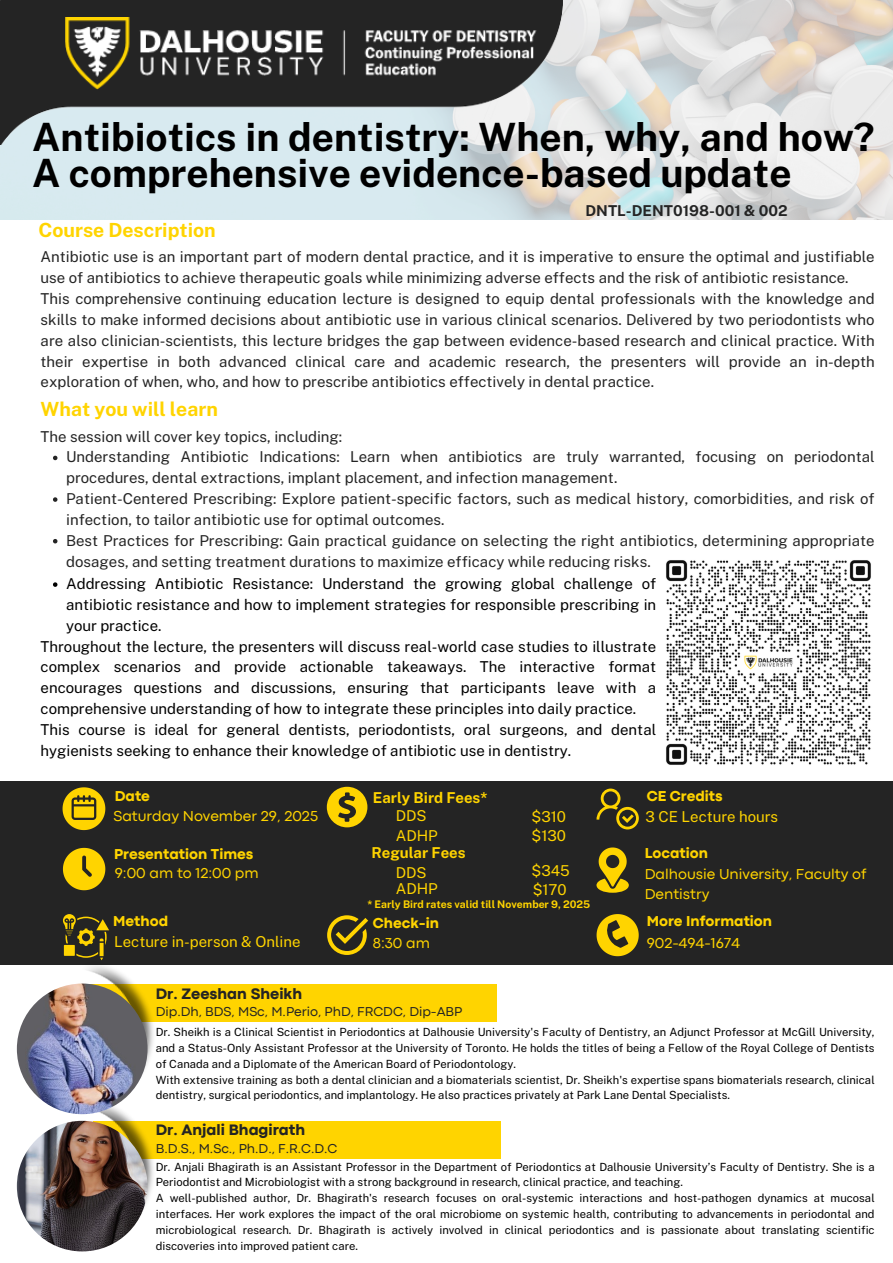
<style>
.page{position:relative;width:893px;height:1263px;background:#fff}
.page>*{position:absolute;margin:0;border:0;box-sizing:border-box;transform-origin:0 0}
.t1{font:700 39px/36px "Public Sans";color:#000}
.t2{font:700 19.5px "Public Sans";color:#ffd400}
.t3{font:800 15.83px "Codec Pro";color:#242424}
.t4{font:15px/20.9px "Public Sans";color:#242424}
.t5{font:15px/20.9px "Public Sans";color:#000;text-align:justify}
.t6{font:15px/20.9px "Codec Pro";color:#ffd400}
.t7{font:15px "Public Sans";color:#ffd400}
.t8{font:800 15px "Codec Pro";color:#ffd400}
.t9{font:700 15px "Public Sans";color:#ffd400}
.t10{font:700 15px "Public Sans";color:#242424}
.t11{font:13.42px "Codec Pro";color:#242424}
.t12{font:11.25px/15.8px "Public Sans";color:#000;text-align:justify}
.t13{font:700 10.5px "Public Sans";color:#ffd400}
</style>
<div class="page">
<div style="left:89px;top:984px;width:408px;height:38px;background:#ffd400"></div>
<div style="left:0;top:782px;width:893px;height:183px;background:#242424"></div>
<svg style="left:63px;top:787px;width:42px;height:43px"></svg>
<svg style="left:596px;top:914px;width:43px;height:42px"></svg>
<svg style="left:63px;top:848px;width:42px;height:42px"></svg>
<svg style="left:327px;top:915px;width:41px;height:40px"></svg>
<svg style="left:596px;top:847px;width:32px;height:46px"></svg>
<svg style="left:63px;top:914px;width:46px;height:30px"></svg>
<svg style="left:596px;top:788px;width:42px;height:41px"></svg>
<svg style="left:327px;top:787px;width:40px;height:40px"></svg>
<img style="left:0;top:0;width:893px;height:220px">
<img style="left:0;top:0;width:562px;height:145px">
<img style="left:66px;top:17px;width:488px;height:72px">
<div style="left:93px;top:1121px;width:407px;height:37px;background:#ffd400"></div>
<img style="left:16px;top:1130px;width:169px;height:122px">
<img style="left:17px;top:1121px;width:130px;height:130px;border-radius:50%">
<img style="left:16px;top:944px;width:138px;height:186px">
<img style="left:17px;top:983px;width:130px;height:131px;border-radius:50%">
<svg style="left:53px;top:456px;width:4px;height:4px"></svg>
<svg style="left:53px;top:497px;width:4px;height:5px"></svg>
<svg style="left:53px;top:539px;width:4px;height:4px"></svg>
<svg style="left:53px;top:582px;width:4px;height:5px"></svg>
<img style="left:666px;top:560px;width:205px;height:205px">
<h4 class="t1" style="left:32px;top:119px;width:844px">Antibiotics in dentistry: When, why, and how?<br>A comprehensive evidence-based update</h4>
<h6 class="t10" style="left:585px;top:202px;width:204px">DNTL-DENT0198-001 &amp; 002</h6>
<p class="t2" style="left:39px;top:218px;width:179px">Course Description</p>
<h6 class="t4" style="left:41px;top:247px;width:835px">Antibiotic use is an important part of modern dental practice, and it is imperative to ensure the optimal and justifiable use of antibiotics to achieve therapeutic goals while minimizing adverse effects and the risk of antibiotic resistance.<br>This comprehensive continuing education lecture is designed to equip dental professionals with the knowledge and skills to make informed decisions about antibiotic use in various clinical scenarios. Delivered by two periodontists who are also clinician-scientists, this lecture bridges the gap between evidence-based research and clinical practice. With their expertise in both advanced clinical care and academic research, the presenters will provide an in-depth exploration of when, who, and how to prescribe antibiotics effectively in dental practice.</h6>
<h6 class="t2" style="left:41px;top:397px;width:179px">What you will learn</h6>
<h6 class="t4" style="left:41px;top:426px;width:303px">The session will cover key topics, including:</h6>
<p class="t4" style="left:66px;top:447px;width:810px">Understanding Antibiotic Indications: Learn when antibiotics are truly warranted, focusing on periodontal procedures, dental extractions, implant placement, and infection management.</p>
<h5 class="t4" style="left:66px;top:488px;width:810px">Patient-Centered Prescribing: Explore patient-specific factors, such as medical history, comorbidities, and risk of infection, to tailor antibiotic use for optimal outcomes.</h5>
<h4 class="t4" style="left:66px;top:530px;width:810px">Best Practices for Prescribing: Gain practical guidance on selecting the right antibiotics, determining appropriate dosages, and setting treatment durations to maximize efficacy while reducing risks.</h4>
<h6 class="t5" style="left:66px;top:573px;width:591px">Addressing Antibiotic Resistance: Understand the growing global challenge of antibiotic resistance and how to implement strategies for responsible prescribing in your practice.</h6>
<p class="t5" style="left:41px;top:636px;width:617px;text-align:left">Throughout the lecture, the presenters will discuss real-world case studies to illustrate complex scenarios and provide actionable takeaways. The interactive format encourages questions and discussions, ensuring that participants leave with a comprehensive understanding of how to integrate these principles into daily practice.<br>This course is ideal for general dentists, periodontists, oral surgeons, and dental hygienists seeking to enhance their knowledge of antibiotic use in dentistry.</p>
<h2 class="t8" style="left:115px;top:791px;width:37px">Date</h2>
<h6 class="t6" style="left:113px;top:806px;width:206px">Saturday November 29, 2025</h6>
<p class="t8" style="left:114px;top:848px;width:141px">Presentation Times</p>
<p class="t6" style="left:115px;top:864px;width:145px">9:00 am to 12:00 pm</p>
<h6 class="t8" style="left:113px;top:916px;width:56px">Method</h6>
<p class="t7" style="left:114px;top:933px;width:188px">Lecture in-person &amp; Online</p>
<h6 class="t3" style="left:156px;top:988px;width:148px">Dr. Zeeshan Sheikh</h6>
<h6 class="t9" style="left:373px;top:788px;width:116px">Early Bird Fees*</h6>
<p class="t7" style="left:396px;top:806px;width:32px">DDS</p>
<h5 class="t7" style="left:531px;top:807px;width:36px">$310</h5>
<h4 class="t7" style="left:396px;top:826px;width:44px">ADHP</h4>
<h4 class="t7" style="left:531px;top:826px;width:36px">$130</h4>
<h6 class="t7" style="left:396px;top:863px;width:32px">DDS</h6>
<h6 class="t7" style="left:531px;top:862px;width:40px">$345</h6>
<p class="t9" style="left:371px;top:844px;width:96px">Regular Fees</p>
<p class="t7" style="left:396px;top:880px;width:44px">ADHP</p>
<h5 class="t7" style="left:532px;top:881px;width:36px">$170</h5>
<h5 class="t13" style="left:367px;top:898px;width:224px">* Early Bird rates valid till November 9, 2025</h5>
<h6 class="t8" style="left:373px;top:917px;width:68px">Check-in</h6>
<p class="t6" style="left:373px;top:933px;width:59px">8:30 am</p>
<p class="t11" style="left:156px;top:1007px;width:308px">Dip.Dh, BDS, MSc, M.Perio, PhD, FRCDC, Dip-ABP</p>
<h5 class="t8" style="left:647px;top:791px;width:77px">CE Credits</h5>
<p class="t7" style="left:645px;top:808px;width:134px">3 CE Lecture hours</p>
<p class="t8" style="left:645px;top:848px;width:65px">Location</p>
<h5 class="t6" style="left:645px;top:864px;width:223px">Dalhousie University, Faculty of<br>Dentistry</h5>
<p class="t8" style="left:647px;top:916px;width:127px">More Information</p>
<p class="t6" style="left:647px;top:933px;width:95px">902-494-1674</p>
<p class="t12" style="left:156px;top:1024px;width:720px">Dr. Sheikh is a Clinical Scientist in Periodontics at Dalhousie University's Faculty of Dentistry, an Adjunct Professor at McGill University, and a Status-Only Assistant Professor at the University of Toronto. He holds the titles of being a Fellow of the Royal College of Dentists of Canada and a Diplomate of the American Board of Periodontology.</p>
<h1 class="t12" style="left:156px;top:1072px;width:720px">With extensive training as both a dental clinician and a biomaterials scientist, Dr. Sheikh's expertise spans biomaterials research, clinical dentistry, surgical periodontics, and implantology. He also practices privately at Park Lane Dental Specialists.</h1>
<h5 class="t3" style="left:156px;top:1124px;width:151px">Dr. Anjali Bhagirath</h5>
<h6 class="t11" style="left:156px;top:1144px;width:183px">B.D.S., M.Sc., Ph.D., F.R.C.D.C</h6>
<p class="t12" style="left:156px;top:1159px;width:720px">Dr. Anjali Bhagirath is an Assistant Professor in the Department of Periodontics at Dalhousie University’s Faculty of Dentistry. She is a<br>Periodontist and Microbiologist with a strong background in research, clinical practice, and teaching.</p>
<h5 class="t12" style="left:156px;top:1190px;width:720px">A well-published author, Dr. Bhagirath's research focuses on oral-systemic interactions and host-pathogen dynamics at mucosal interfaces. Her work explores the impact of the oral microbiome on systemic health, contributing to advancements in periodontal and microbiological research. Dr. Bhagirath is actively involved in clinical periodontics and is passionate about translating scientific discoveries into improved patient care.</h5>
</div>
